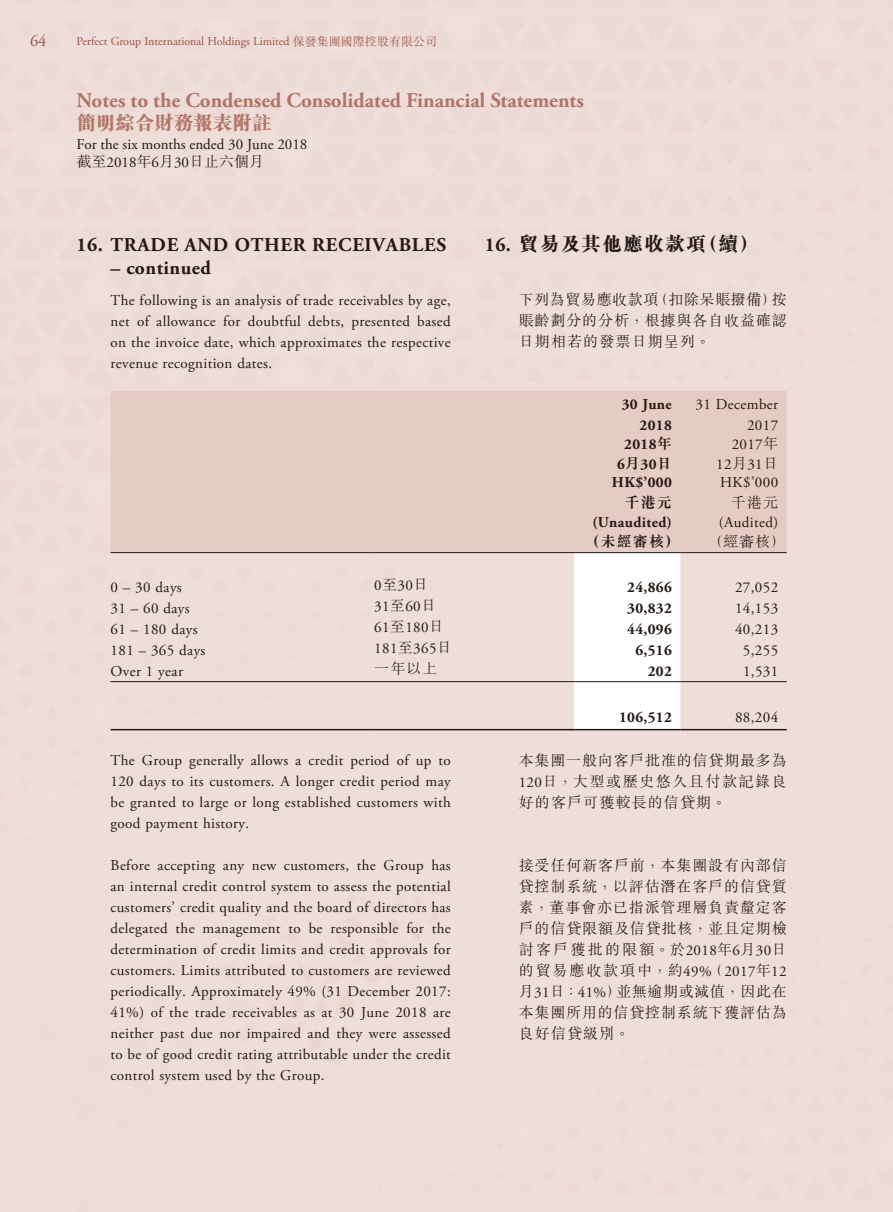
<style>
.page{position:relative;width:893px;height:1212px;background:#fff}
.page>*{position:absolute;margin:0;border:0;box-sizing:border-box;transform-origin:0 0}
.t1{font:700 21px "Adobe Garamond Pro";color:#b17567}
.t2{font:700 19.5px "Adobe Garamond Pro";letter-spacing:.04em;color:#231916}
.t3{font:800 19.5px "M Sung HK";letter-spacing:.075em;color:#231916}
.t4{font:800 19.5px "M Sung HK";color:#b17567}
.t5{font:16.5px "Adobe Garamond Pro";color:#9b5548}
.t6{font:15px/21px "Adobe Garamond Pro";letter-spacing:.025em;color:#231916;text-align:justify}
.t7{font:300 15px/21px "M Sung HK";letter-spacing:.06em;color:#231916;text-align:justify}
.t8{font:700 15px "Adobe Garamond Pro";letter-spacing:.025em;color:#231916}
.t9{font:15px "Adobe Garamond Pro";color:#231916}
.t10{font:700 15px "M Sung HK";letter-spacing:.075em;color:#231916}
.t11{font:12px "Adobe Garamond Pro";letter-spacing:-.005em;color:#9b5548}
.s1{font-family:"M Sung HK";font-weight:300}
.s2{font-family:"Adobe Garamond Pro";font-weight:400}
.s3{font-family:"Adobe Garamond Pro";font-weight:700}
.s4{font-family:"M Sung HK"}
</style>
<div class="page">
<div style="left:111px;top:391px;width:676px;height:161px;background:#e4cbc3"></div>
<svg style="left:574px;top:553px;width:106px;height:176px"></svg>
<hr style="left:111px;top:552px;width:263px;height:1px;background:#231916">
<hr style="left:374px;top:552px;width:200px;height:1px;background:#231916">
<hr style="left:574px;top:552px;width:106px;height:1px;background:#231916">
<hr style="left:680px;top:552px;width:107px;height:1px;background:#231916">
<hr style="left:111px;top:681px;width:263px;height:1px;background:#231916">
<hr style="left:374px;top:681px;width:200px;height:1px;background:#231916">
<hr style="left:574px;top:681px;width:106px;height:1px;background:#231916">
<hr style="left:680px;top:681px;width:107px;height:1px;background:#231916">
<hr style="left:111px;top:729px;width:263px;height:1px;background:#231916">
<hr style="left:374px;top:729px;width:200px;height:1px;background:#231916">
<hr style="left:574px;top:729px;width:106px;height:1px;background:#231916">
<hr style="left:680px;top:729px;width:107px;height:1px;background:#231916">
<p class="t5" style="left:30px;top:30px;width:18px">64</p>
<p class="t11" style="left:77px;top:34px;width:362px">Perfect Group International Holdings Limited <span class="s1">保發集團國際控股有限公司</span></p>
<h1 class="t1" style="left:77px;top:88px;width:509px">Notes to the Condensed Consolidated Financial Statements</h1>
<h2 class="t4" style="left:77px;top:109px;width:197px">簡明綜合財務報表附註</h2>
<p class="t9" style="left:77px;top:136px;width:232px">For the six months ended 30 June 2018</p>
<p class="t7" style="left:77px;top:151px;width:189px">截至<span class="s2">2018</span>年<span class="s2">6</span>月<span class="s2">30</span>日止六個月</p>
<h2 class="t2" style="left:77px;top:234px;width:371px">16. TRADE AND OTHER RECEIVABLES</h2>
<h2 class="t2" style="left:111px;top:256px;width:102px">– continued</h2>
<p class="t6" style="left:111px;top:290px;width:342px">The following is an analysis of trade receivables by age, net of allowance for doubtful debts, presented based on the invoice date, which approximates the respective revenue recognition dates.</p>
<h2 class="t3" style="left:485px;top:231px;width:275px"><span class="s3">16.</span> 貿易及其他應收款項（續）</h2>
<p class="t7" style="left:519px;top:288px;width:269px">下列為貿易應收款項（扣除呆賬撥備）按賬齡劃分的分析，根據與各自收益確認日期相若的發票日期呈列。</p>
<p class="t8" style="left:622px;top:395px;width:52px">30 June</p>
<p class="t6" style="left:695px;top:394px;width:84px">31 December</p>
<p class="t8" style="left:640px;top:416px;width:34px">2018</p>
<p class="t6" style="left:747px;top:415px;width:33px">2017</p>
<p class="t8" style="left:624px;top:436px;width:49px">2018<span class="s4">年</span></p>
<p class="t6" style="left:732px;top:434px;width:48px">2017<span class="s1">年</span></p>
<p class="t8" style="left:617px;top:455px;width:56px">6<span class="s4">月</span>30<span class="s4">日</span></p>
<p class="t6" style="left:716px;top:454px;width:63px">12<span class="s1">月</span>31<span class="s1">日</span></p>
<p class="t8" style="left:612px;top:474px;width:61px">HK$’000</p>
<p class="t6" style="left:720px;top:473px;width:59px">HK$’000</p>
<p class="t10" style="left:625px;top:492px;width:49px">千港元</p>
<p class="t7" style="left:731px;top:491px;width:49px">千港元</p>
<p class="t8" style="left:592px;top:514px;width:81px">(Unaudited)</p>
<p class="t6" style="left:719px;top:512px;width:61px">(Audited)</p>
<p class="t10" style="left:585px;top:531px;width:96px">（未經審核）</p>
<p class="t7" style="left:708px;top:530px;width:80px">（經審核）</p>
<p class="t6" style="left:111px;top:577px;width:73px">0 – 30 days</p>
<p class="t6" style="left:374px;top:575px;width:55px">0<span class="s1">至</span>30<span class="s1">日</span></p>
<p class="t8" style="left:627px;top:578px;width:46px">24,866</p>
<p class="t6" style="left:735px;top:577px;width:45px">27,052</p>
<p class="t6" style="left:111px;top:598px;width:81px">31 – 60 days</p>
<p class="t6" style="left:374px;top:596px;width:63px">31<span class="s1">至</span>60<span class="s1">日</span></p>
<p class="t8" style="left:627px;top:599px;width:46px">30,832</p>
<p class="t6" style="left:735px;top:598px;width:45px">14,153</p>
<p class="t6" style="left:111px;top:619px;width:88px">61 – 180 days</p>
<p class="t6" style="left:374px;top:617px;width:71px">61<span class="s1">至</span>180<span class="s1">日</span></p>
<p class="t8" style="left:627px;top:620px;width:46px">44,096</p>
<p class="t6" style="left:735px;top:619px;width:45px">40,213</p>
<p class="t6" style="left:111px;top:640px;width:96px">181 – 365 days</p>
<p class="t6" style="left:374px;top:638px;width:79px">181<span class="s1">至</span>365<span class="s1">日</span></p>
<p class="t8" style="left:635px;top:641px;width:38px">6,516</p>
<p class="t6" style="left:743px;top:640px;width:37px">5,255</p>
<p class="t6" style="left:111px;top:661px;width:74px">Over 1 year</p>
<p class="t7" style="left:374px;top:657px;width:65px">一年以上</p>
<p class="t8" style="left:648px;top:662px;width:26px">202</p>
<p class="t6" style="left:743px;top:661px;width:37px">1,531</p>
<p class="t8" style="left:619px;top:709px;width:54px">106,512</p>
<p class="t6" style="left:735px;top:707px;width:45px">88,204</p>
<p class="t6" style="left:111px;top:750px;width:342px">The Group generally allows a credit period of up to 120 days to its customers. A longer credit period may be granted to large or long established customers with good payment history.</p>
<p class="t6" style="left:111px;top:855px;width:342px">Before accepting any new customers, the Group has an internal credit control system to assess the potential customers’ credit quality and the board of directors has delegated the management to be responsible for the determination of credit limits and credit approvals for customers. Limits attributed to customers are reviewed periodically. Approximately 49% (31 December 2017:<br>41%) of the trade receivables as at 30 June 2018 are neither past due nor impaired and they were assessed to be of good credit rating attributable under the credit control system used by the Group.</p>
<p class="t7" style="left:519px;top:749px;width:269px">本集團一般向客戶批准的信貸期最多為<span class="s2">120</span>日，大型或歷史悠久且付款記錄良好的客戶可獲較長的信貸期。</p>
<p class="t7" style="left:519px;top:854px;width:269px">接受任何新客戶前，本集團設有內部信貸控制系統，以評估潛在客戶的信貸質素，董事會亦已指派管理層負責釐定客戶的信貸限額及信貸批核，並且定期檢討客戶獲批的限額。於<span class="s2">2018</span>年<span class="s2">6</span>月<span class="s2">30</span>日的貿易應收款項中，約<span class="s2">49%</span>（<span class="s2">2017</span>年<span class="s2">12</span>月<span class="s2">31</span>日：<span class="s2">41%</span>）並無逾期或減值，因此在本集團所用的信貸控制系統下獲評估為良好信貸級別。</p>
</div>
